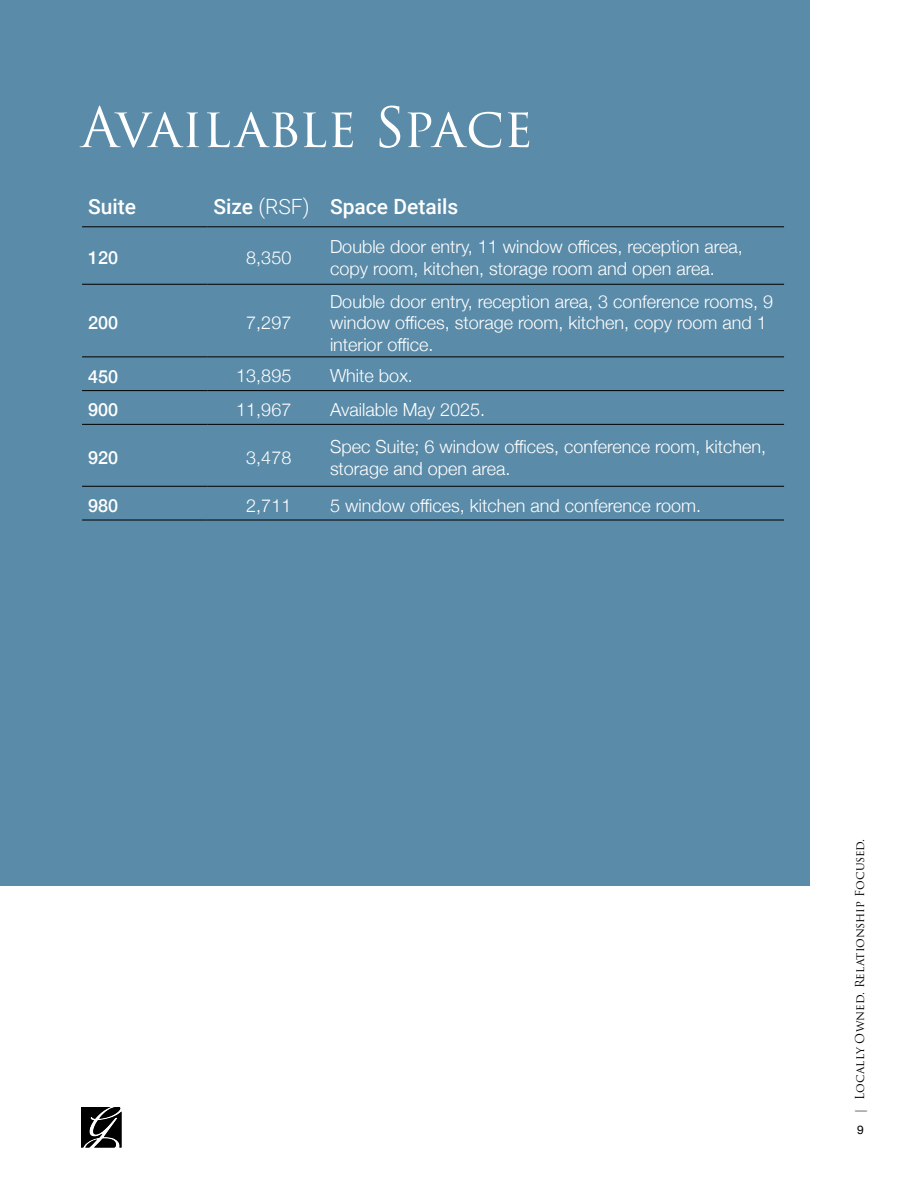
<style>
.page{position:relative;width:918px;height:1188px;background:#fff}
.page>*{position:absolute;margin:0;border:0;box-sizing:border-box;transform-origin:0 0}
.t1{font:54px "Trajan Pro 3";letter-spacing:-.005em;color:#fff}
.t2{font:500 21px "Roboto";color:#fff}
.t3{font:300 18px/21.6px "Helvetica Neue";color:#fff}
.t4{font:500 18px "Helvetica Neue";color:#fff}
.t5{font:12px "Trajan Pro 3";color:#000}
.t6{font:12px "Helvetica Neue";color:#000}
.s1{font-weight:300}
</style>
<div class="page">
<div style="left:0;top:0;width:810px;height:886px;background:#5a8ba8"></div>
<hr style="left:82px;top:226px;width:125px;height:1px;background:#000">
<hr style="left:207px;top:226px;width:117px;height:1px;background:#000">
<hr style="left:324px;top:226px;width:460px;height:1px;background:#000">
<hr style="left:82px;top:284px;width:125px;height:1px;background:#000">
<hr style="left:207px;top:284px;width:117px;height:1px;background:#000">
<hr style="left:324px;top:284px;width:460px;height:1px;background:#000">
<hr style="left:82px;top:356px;width:125px;height:1px;background:#000">
<hr style="left:207px;top:356px;width:117px;height:1px;background:#000">
<hr style="left:324px;top:356px;width:460px;height:1px;background:#000">
<hr style="left:82px;top:390px;width:125px;height:1px;background:#000">
<hr style="left:207px;top:390px;width:117px;height:1px;background:#000">
<hr style="left:324px;top:390px;width:460px;height:1px;background:#000">
<hr style="left:82px;top:424px;width:125px;height:1px;background:#000">
<hr style="left:207px;top:424px;width:117px;height:1px;background:#000">
<hr style="left:324px;top:424px;width:460px;height:1px;background:#000">
<hr style="left:82px;top:486px;width:125px;height:1px;background:#000">
<hr style="left:207px;top:486px;width:117px;height:1px;background:#000">
<hr style="left:324px;top:486px;width:460px;height:1px;background:#000">
<hr style="left:82px;top:520px;width:125px;height:1px;background:#000">
<hr style="left:207px;top:520px;width:117px;height:1px;background:#000">
<hr style="left:324px;top:520px;width:460px;height:1px;background:#000">
<svg style="left:81px;top:1107px;width:40px;height:41px;background:#333"></svg>
<h1 class="t1" style="left:81px;top:90px;width:453px">Available Space</h1>
<p class="t2" style="left:88px;top:192px;width:49px">Suite</p>
<p class="t2" style="left:213px;top:192px;width:246px">Size <span class="s1">(RSF)</span> Space Details</p>
<p class="t4" style="left:88px;top:243px;width:32px">120</p>
<p class="t3" style="left:246px;top:246px;width:47px">8,350</p>
<p class="t3" style="left:330px;top:235px;width:414px">Double door entry, 11 window offices, reception area, copy room, kitchen, storage room and open area.</p>
<p class="t4" style="left:88px;top:308px;width:32px">200</p>
<p class="t3" style="left:246px;top:311px;width:47px">7,297</p>
<p class="t3" style="left:330px;top:289px;width:445px">Double door entry, reception area, 3 conference rooms, 9 window offices, storage room, kitchen, copy room and 1 interior office.</p>
<p class="t4" style="left:88px;top:362px;width:32px">450</p>
<p class="t3" style="left:236px;top:364px;width:57px">13,895</p>
<p class="t3" style="left:330px;top:364px;width:84px">White box.</p>
<p class="t4" style="left:88px;top:395px;width:32px">900</p>
<p class="t3" style="left:236px;top:398px;width:57px">11,967</p>
<p class="t3" style="left:330px;top:398px;width:157px">Available May 2025.</p>
<p class="t4" style="left:88px;top:443px;width:32px">920</p>
<p class="t3" style="left:246px;top:445px;width:47px">3,478</p>
<p class="t3" style="left:330px;top:435px;width:438px">Spec Suite; 6 window offices, conference room, kitchen, storage and open area.</p>
<p class="t4" style="left:88px;top:491px;width:32px">980</p>
<p class="t3" style="left:246px;top:493px;width:47px">2,711</p>
<p class="t3" style="left:330px;top:493px;width:373px">5 window offices, kitchen and conference room.</p>
<p class="t5" style="left:852px;top:1114px;width:277px;rotate:-90deg">| Locally Owned. Relationship Focused.</p>
<p class="t6" style="left:857px;top:1121px;width:8px">9</p>
</div>
